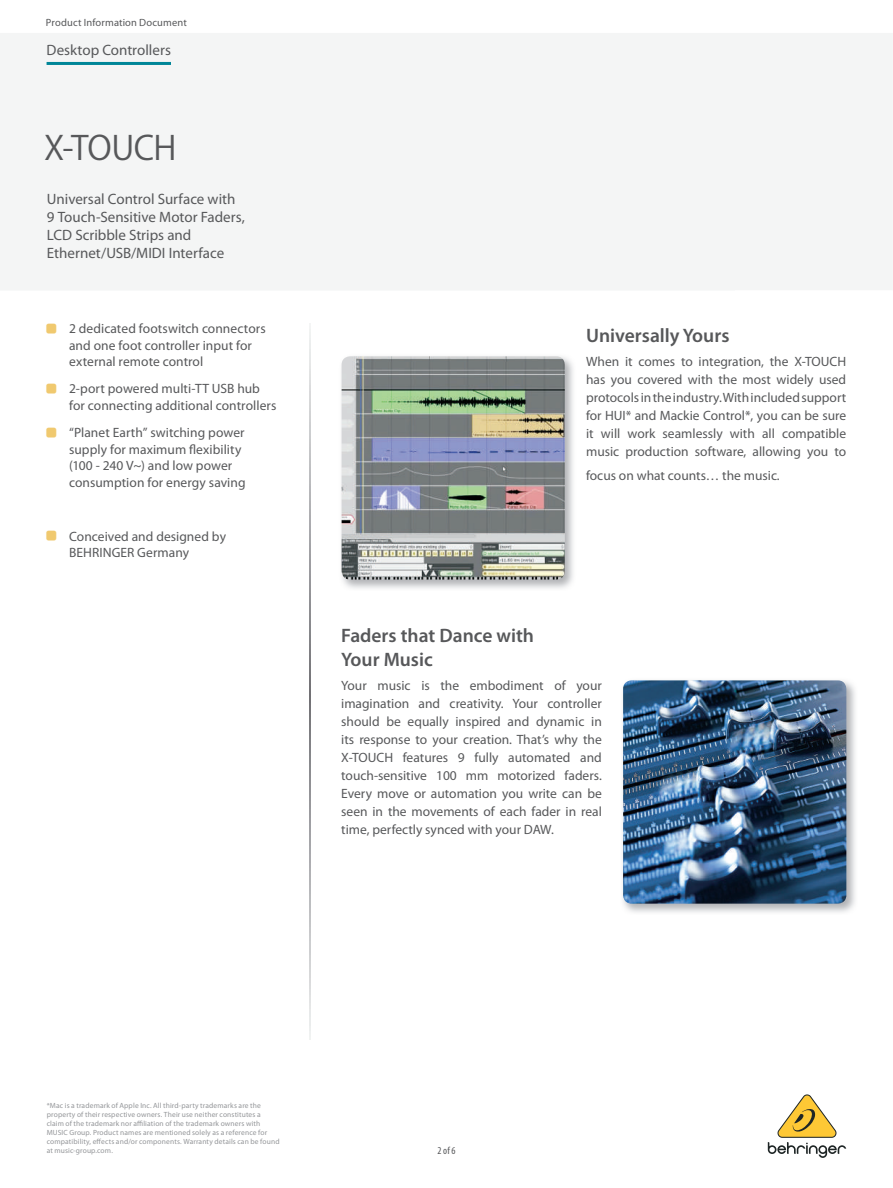
<style>
.page{position:relative;width:893px;height:1188px;background:#fff}
.page>*{position:absolute;margin:0;border:0;box-sizing:border-box;transform-origin:0 0}
.t1{font:33px "Koz Go Pro Regular 90 pv RKSJ H";letter-spacing:-.02em;color:#57585a}
.t2{font:600 19.5px/24px "Myriad Pro";color:#57585a}
.t3{font:15px/18px "Myriad Pro";color:#57585a}
.t4{font:13.5px/18px "Myriad Pro";color:#57585a}
.t5{font:10.5px "Myriad Pro";letter-spacing:.015em;color:#57585a}
.t6{font:condensed 10.5px "Myriad Pro";color:#57585a}
.t7{font:7.5px/9px "Myriad Pro";letter-spacing:.02em;color:#939598}
</style>
<div class="page">
<svg style="left:310px;top:323px;width:1px;height:716px"></svg>
<svg style="left:768px;top:1094px;width:78px;height:64px"></svg>
<hr style="left:47px;top:62px;width:124px;height:3px;background:#008698">
<img style="left:340px;top:355px;width:235px;height:234px">
<img style="left:342px;top:356px;width:223px;height:224px;border-radius:9px">
<img style="left:623px;top:679px;width:232px;height:234px">
<img style="left:623px;top:680px;width:223px;height:224px;border-radius:9px">
<p class="t5" style="left:46px;top:18px;width:142px">Product Information Document</p>
<p class="t3" style="left:47px;top:42px;width:126px">Desktop Controllers</p>
<h1 class="t1" style="left:44px;top:135px;width:134px">X-TOUCH</h1>
<p class="t3" style="left:47px;top:191px;width:200px">Universal Control Surface with<br>9 Touch-Sensitive Motor Faders,<br>LCD Scribble Strips and<br>Ethernet/USB/MIDI Interface</p>
<p class="t4" style="left:69px;top:322px;width:198px;line-height:16.5px">2 dedicated footswitch connectors and one foot controller input for external remote control</p>
<p class="t4" style="left:69px;top:382px;width:209px;line-height:16.5px">2-port powered multi-TT USB hub for connecting additional controllers</p>
<p class="t4" style="left:69px;top:425px;width:178px;line-height:16.5px">“Planet Earth” switching power supply for maximum flexibility (100 - 240 V~) and low power consumption for energy saving</p>
<p class="t4" style="left:69px;top:529px;width:158px;line-height:16.5px">Conceived and designed by<br>BEHRINGER Germany</p>
<h2 class="t2" style="left:586px;top:325px;width:145px">Universally Yours</h2>
<p class="t4" style="left:586px;top:354px;width:262px;text-align:justify">When it comes to integration, the X-TOUCH has you covered with the most widely used protocols in the industry. With included support for HUI* and Mackie Control*, you can be sure it will work seamlessly with all compatible music production software, allowing you to</p>
<p class="t4" style="left:586px;top:468px;width:195px">focus on what counts… the music.</p>
<h2 class="t2" style="left:341px;top:625px;width:194px">Faders that Dance with<br>Your Music</h2>
<p class="t4" style="left:341px;top:678px;width:262px;text-align:justify">Your music is the embodiment of your imagination and creativity. Your controller should be equally inspired and dynamic in its response to your creation. That’s why the X-TOUCH features 9 fully automated and touch-sensitive 100 mm motorized faders.<br>Every move or automation you write can be seen in the movements of each fader in real time, perfectly synced with your DAW.</p>
<p class="t7" style="left:47px;top:1101px;width:234px">*Mac is a trademark of Apple Inc. All third-party trademarks are the property of their respective owners. Their use neither constitutes a claim of the trademark nor affiliation of the trademark owners with MUSIC Group. Product names are mentioned solely as a reference for compatibility, effects and/or components. Warranty details can be found at music-group.com.</p>
<p class="t6" style="left:437px;top:1147px;width:20px">2 of 6</p>
</div>
